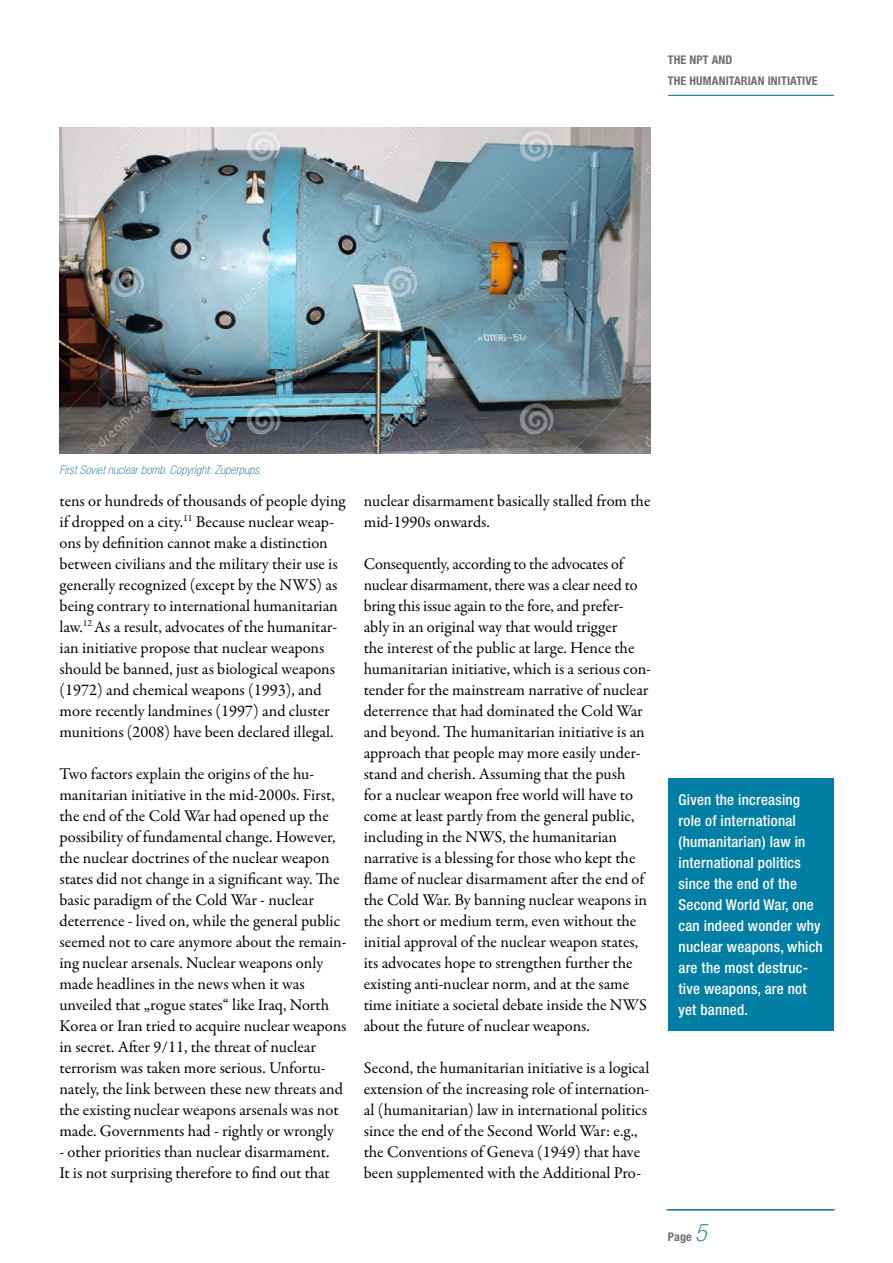
<style>
.page{position:relative;width:893px;height:1263px;background:#fff}
.page>*{position:absolute;margin:0;border:0;box-sizing:border-box;transform-origin:0 0}
.t1{font:16.5px/21px "Garamond Premr Pro";color:#000}
.t2{font:500 condensed 15px/21px "Helvetica Neue LT Std";letter-spacing:.015em;color:#fff}
.t3{font:italic 100 condensed 12px "Helvetica Neue LT Std";letter-spacing:.015em;color:#006991}
.t4{font:700 condensed 12px/21px "Helvetica Neue LT Std";letter-spacing:.01em;color:#6d6e71}
.s1{font-weight:100;font-style:italic;font-size:24px;color:#006991}
</style>
<div class="page">
<hr style="left:668px;top:1209px;width:167px;height:1px;background:#006991">
<hr style="left:668px;top:95px;width:166px;height:1px;background:#006991">
<hr style="left:666px;top:1209px;width:167px;height:1px;background:#006991">
<img style="left:60px;top:128px;width:591px;height:325px">
<div style="left:668px;top:779px;width:165px;height:252px;background:#007ea4"></div>
<p class="t4" style="left:668px;top:49px;width:151px">THE NPT AND<br>THE HUMANITARIAN IN ITIATIVE</p>
<p class="t3" style="left:60px;top:463px;width:203px">First Soviet nuclear bomb. Copyright: Zuperpups.</p>
<p class="t1" style="left:60px;top:490px;width:287px">tens or hundreds of thousands of people dying if dropped on a city.<sup>11</sup> Because nuclear weap&shy;ons by definition cannot make a distinction between civilians and the military their use is generally recognized (except by the NWS) as being contrary to international humanitarian law.<sup>12</sup> As a result, advocates of the humanitar&shy;ian initiative propose that nuclear weapons should be banned, just as biological weapons (1972) and chemical weapons (1993), and more recently landmines (1997) and cluster munitions (2008) have been declared illegal.</p>
<p class="t1" style="left:60px;top:763px;width:289px">Two factors explain the origins of the hu&shy;manitarian initiative in the mid-2000s. First, the end of the Cold War had opened up the possibility of fundamental change. However, the nuclear doctrines of the nuclear weapon states did not change in a significant way. The basic paradigm of the Cold War - nuclear deterrence - lived on, while the general public seemed not to care anymore about the remain&shy;ing nuclear arsenals. Nuclear weapons only made headlines in the news when it was unveiled that „rogue states“ like Iraq, North Korea or Iran tried to acquire nuclear weapons in secret. After 9/11, the threat of nuclear terrorism was taken more serious. Unfortu&shy;nately, the link between these new threats and the existing nuclear weapons arsenals was not made. Governments had - rightly or wrongly</p>
<p class="t1" style="left:60px;top:1141px;width:272px">- other priorities than nuclear disarmament.<br>It is not surprising therefore to find out that</p>
<p class="t1" style="left:364px;top:490px;width:288px">nuclear disarmament basically stalled from the mid-1990s onwards.</p>
<p class="t1" style="left:364px;top:553px;width:289px">Consequently, according to the advocates of nuclear disarmament, there was a clear need to bring this issue again to the fore, and prefer&shy;ably in an original way that would trigger<br>the interest of the public at large. Hence the humanitarian initiative, which is a serious con&shy;tender for the mainstream narrative of nuclear deterrence that had dominated the Cold War and beyond. The humanitarian initiative is an approach that people may more easily under&shy;stand and cherish. Assuming that the push<br>for a nuclear weapon free world will have to come at least partly from the general public, including in the NWS, the humanitarian narrative is a blessing for those who kept the flame of nuclear disarmament after the end of the Cold War. By banning nuclear weapons in the short or medium term, even without the initial approval of the nuclear weapon states, its advocates hope to strengthen further the existing anti-nuclear norm, and at the same time initiate a societal debate inside the NWS about the future of nuclear weapons.</p>
<p class="t1" style="left:364px;top:1057px;width:287px">Second, the humanitarian initiative is a logical extension of the increasing role of internation&shy;al (humanitarian) law in international politics since the end of the Second World War: e.g., the Conventions of Geneva (1949) that have been supplemented with the Additional Pro-</p>
<p class="t2" style="left:679px;top:789px;width:146px">Given the increasing role of international (humanitarian) law in international politics since the end of the<br>Second World War, one can indeed wonder why nuclear weapons, which are the most destruc&shy;tive weapons, are not yet banned.</p>
<p class="t4" style="left:668px;top:1226px;width:40px">PAGE <span class="s1">5</span></p>
</div>
